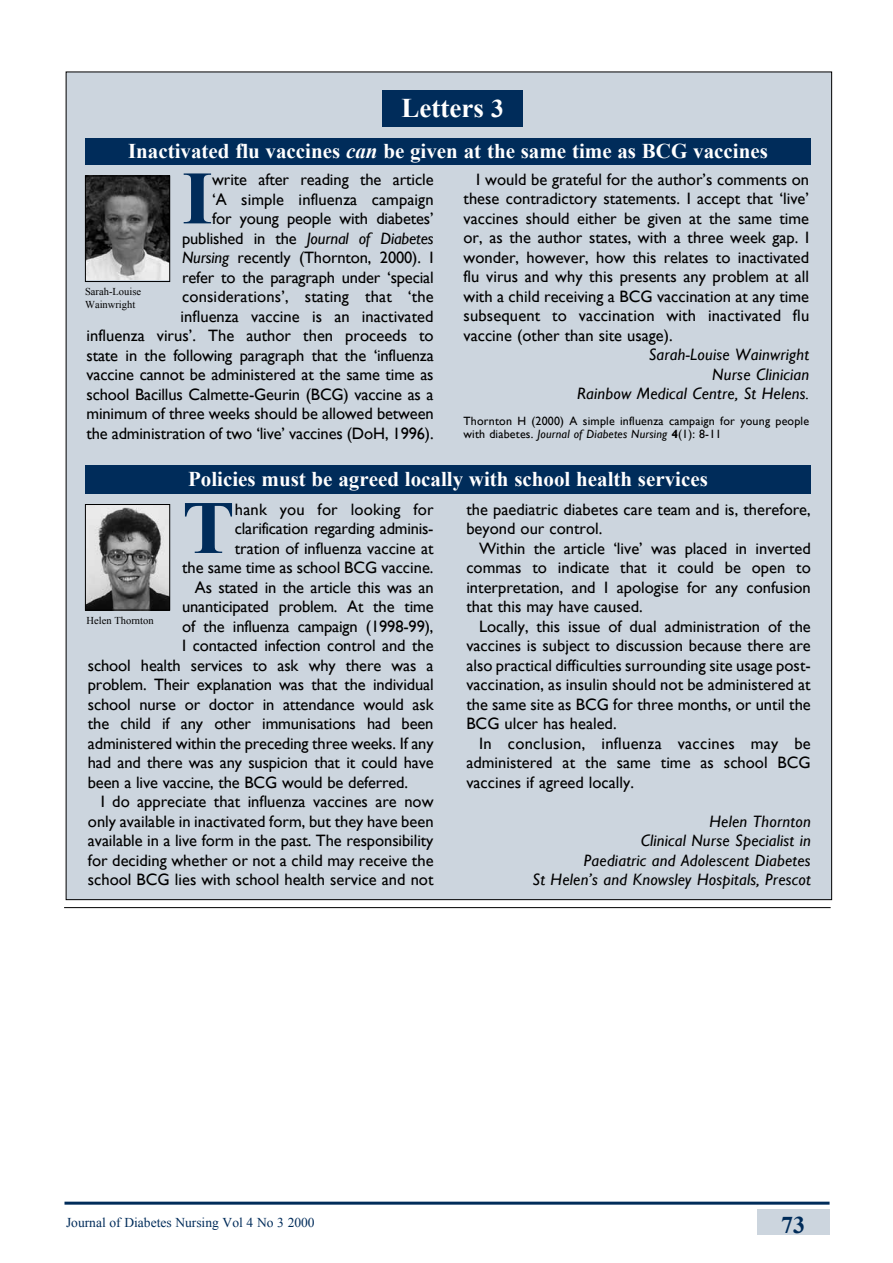
<style>
.page{position:relative;width:893px;height:1263px;background:#fff}
.page>*{position:absolute;margin:0;border:0;box-sizing:border-box;transform-origin:0 0}
.t1{font:700 75.45px "Times New Roman";color:#002c5a;scale:1.05 1}
.t2{font:700 27px "Times New Roman";color:#fff}
.t3{font:700 24px "Times New Roman";color:#002c5a}
.t4{font:700 21px "Times New Roman";color:#fff}
.t5{font:16.5px/19.5px "Gill Sans";letter-spacing:-.01em;color:#000;text-align:justify}
.t6{font:italic 16.5px/19.5px "Gill Sans";letter-spacing:.015em;color:#000;text-align:right}
.t7{font:16.5px "Gill Sans";letter-spacing:.015em;color:#000}
.t8{font:13.5px "Times New Roman";color:#002c5a}
.t9{font:12px/13.5px "Gill Sans";letter-spacing:.015em;color:#000}
.t10{font:10.5px/13.5px "Times New Roman";color:#000}
.s1{font-size:25.5px}
.s2{font-style:italic}
.s3{font-weight:700}
</style>
<div class="page">
<div style="left:66px;top:72px;width:766px;height:828px;background:#ccd5de"></div>
<div style="left:757px;top:1209px;width:72px;height:25px;background:#ccd5de"></div>
<div style="left:85px;top:465px;width:726px;height:28px;background:#002c5a"></div>
<div style="left:85px;top:138px;width:726px;height:26px;background:#002c5a"></div>
<img style="left:87px;top:506px;width:81px;height:102px">
<div style="left:85px;top:504px;width:85px;height:106px;border:1px solid #000"></div>
<hr style="left:65px;top:1202px;width:765px;height:3px;background:#002c5a">
<div style="left:383px;top:90px;width:140px;height:36px;background:#002c5a"></div>
<img style="left:87px;top:178px;width:81px;height:102px">
<div style="left:85px;top:176px;width:85px;height:106px;border:1px solid #000"></div>
<hr style="left:64px;top:907px;width:767px;height:1px;background:#000">
<h2 class="t2" style="left:401px;top:89px;width:104px">Letters <span class="s1">3</span></h2>
<p class="t4" style="left:128px;top:137px;width:641px">Inactivated flu vaccines <span class="s2">can</span> be given at the same time as BCG vaccines</p>
<p class="t5" style="left:87px;top:170px;width:349px;text-align:right">write after reading the article<br>‘A simple influenza campaign<br>for young people with diabetes’<br>published in the <span class="s2">Journal of Diabetes<br>Nursing</span> recently (Thornton, 2000). I<br>refer to the paragraph under ‘special considerations’, stating that ‘the<br>influenza vaccine is an inactivated<br>influenza virus’. The author then proceeds to state in the following paragraph that the ‘influenza vaccine cannot be administered at the same time as school Bacillus Calmette-Geurin (BCG) vaccine as a minimum of three weeks should be allowed between the administration of two ‘live’ vaccines (DoH, 1996).</p>
<p class="t5" style="left:463px;top:169px;width:347px;text-indent:13px">I would be grateful for the author’s comments on these contradictory statements. I accept that ‘live’ vaccines should either be given at the same time or, as the author states, with a three week gap. I wonder, however, how this relates to inactivated flu virus and why this presents any problem at all with a child receiving a BCG vaccination at any time subsequent to vaccination with inactivated flu vaccine (other than site usage).</p>
<h1 class="t1" style="left:182px;top:146px;width:31px">I</h1>
<p class="t10" style="left:85px;top:284px;width:57px">Sarah-Louise<br>Wainwright</p>
<p class="t6" style="left:577px;top:345px;width:234px">Sarah-Louise Wainwright<br>Nurse Clinician<br>Rainbow Medical Centre, St Helens.</p>
<p class="t9" style="left:463px;top:414px;width:347px">Thornton H (2000) A simple influenza campaign for young people with diabetes. <span class="s2">Journal of Diabetes Nursing</span> <span class="s3">4</span>(1): 8-11</p>
<p class="t4" style="left:188px;top:465px;width:521px">Policies must be agreed locally with school health services</p>
<h1 class="t1" style="left:182px;top:475px;width:52px">T</h1>
<p class="t7" style="left:235px;top:499px;width:200px">hank you for looking for</p>
<p class="t5" style="left:235px;top:519px;width:200px">clarification regarding adminis-</p>
<p class="t5" style="left:235px;top:538px;width:200px">tration of influenza vaccine at</p>
<p class="t5" style="left:182px;top:558px;width:253px">the same time as school BCG vaccine.</p>
<p class="t5" style="left:195px;top:577px;width:240px">As stated in the article this was an</p>
<p class="t5" style="left:182px;top:597px;width:253px">unanticipated problem. At the time</p>
<p class="t5" style="left:182px;top:616px;width:253px">of the influenza campaign (1998-99),</p>
<p class="t5" style="left:182px;top:636px;width:253px">I contacted infection control and the</p>
<p class="t5" style="left:88px;top:655px;width:347px">school health services to ask why there was a</p>
<p class="t5" style="left:88px;top:675px;width:347px">problem. Their explanation was that the individual</p>
<p class="t5" style="left:88px;top:694px;width:347px">school nurse or doctor in attendance would ask</p>
<p class="t5" style="left:88px;top:714px;width:347px">the child if any other immunisations had been</p>
<p class="t5" style="left:88px;top:733px;width:347px">administered within the preceding three weeks. If any</p>
<p class="t5" style="left:88px;top:753px;width:347px">had and there was any suspicion that it could have</p>
<p class="t5" style="left:88px;top:772px;width:322px">been a live vaccine, the BCG would be deferred.</p>
<p class="t5" style="left:101px;top:792px;width:334px">I do appreciate that influenza vaccines are now</p>
<p class="t5" style="left:88px;top:811px;width:347px">only available in inactivated form, but they have been</p>
<p class="t5" style="left:88px;top:831px;width:347px">available in a live form in the past. The responsibility</p>
<p class="t5" style="left:88px;top:850px;width:347px">for deciding whether or not a child may receive the</p>
<p class="t5" style="left:88px;top:870px;width:347px">school BCG lies with school health service and not</p>
<p class="t10" style="left:87px;top:614px;width:69px">Helen Thornton</p>
<p class="t5" style="left:466px;top:499px;width:346px">the paediatric diabetes care team and is, therefore, beyond our control.</p>
<p class="t5" style="left:466px;top:538px;width:346px;text-indent:13px">Within the article ‘live’ was placed in inverted commas to indicate that it could be open to interpretation, and I apologise for any confusion that this may have caused.</p>
<p class="t5" style="left:466px;top:616px;width:346px;text-indent:13px">Locally, this issue of dual administration of the vaccines is subject to discussion because there are also practical difficulties surrounding site usage post&shy;vaccination, as insulin should not be administered at the same site as BCG for three months, or until the BCG ulcer has healed.</p>
<p class="t5" style="left:466px;top:733px;width:346px;text-indent:13px">In conclusion, influenza vaccines may be administered at the same time as school BCG vaccines if agreed locally.</p>
<p class="t6" style="left:533px;top:812px;width:280px">Helen Thornton<br>Clinical Nurse Specialist in<br>Paediatric and Adolescent Diabetes<br>St Helen’s and Knowsley Hospitals, Prescot</p>
<p class="t8" style="left:66px;top:1213px;width:250px">Journal of Diabetes Nursing Vol 4 No 3 2000</p>
<h3 class="t3" style="left:781px;top:1208px;width:25px">73</h3>
</div>
